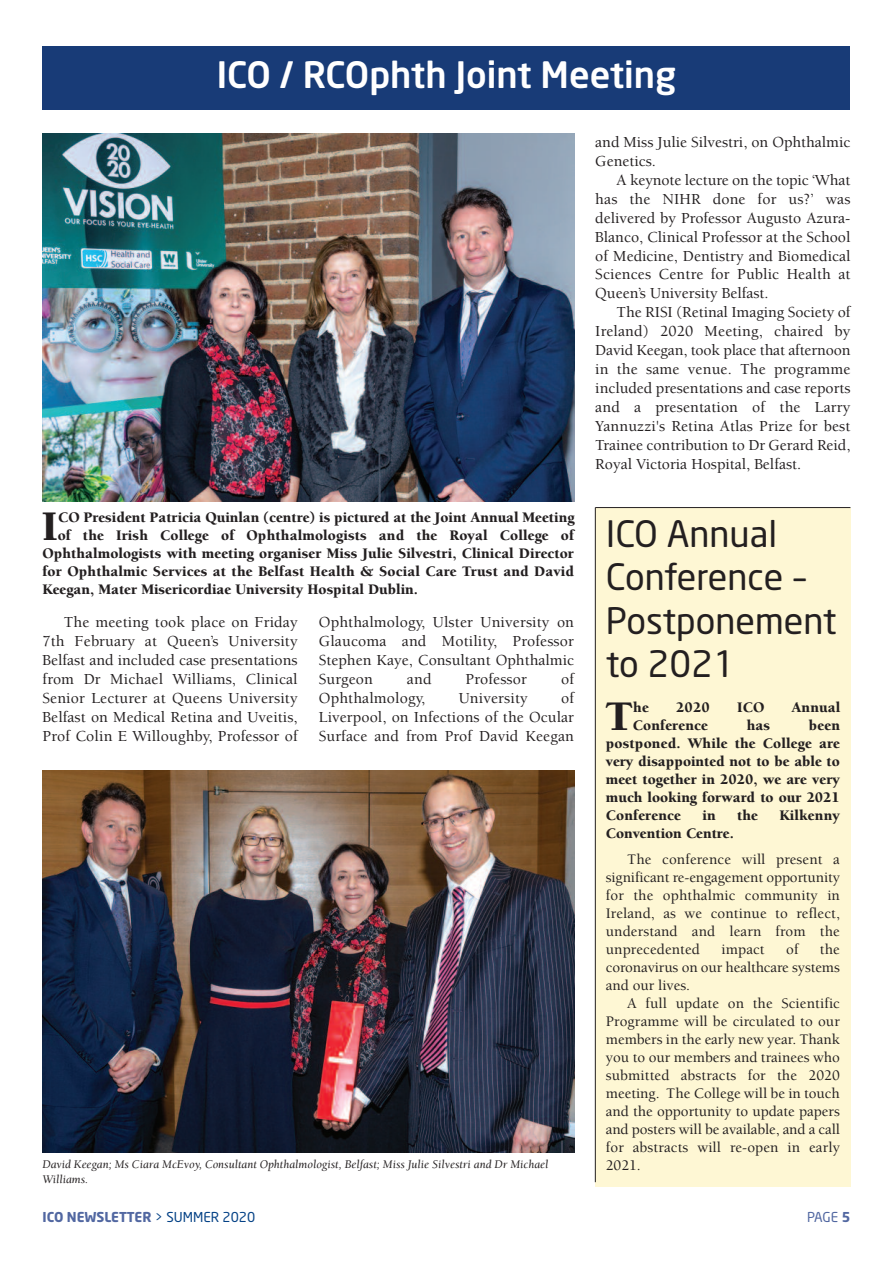
<style>
.page{position:relative;width:893px;height:1263px;background:#fff}
.page>*{position:absolute;margin:0;border:0;box-sizing:border-box;transform-origin:0 0}
.t1{font:900 43.35px "Berkeley";color:#231f20}
.t2{font:36px/43.2px "Neo Sans";color:#231f20}
.t3{font:500 36px "Neo Sans";color:#fff}
.t4{font:500 15.75px/18.9px "Berkeley";letter-spacing:.005em;color:#231f20;text-align:justify}
.t5{font:900 15px/18px "Berkeley";letter-spacing:.005em;color:#231f20;text-align:justify}
.t6{font:500 15px/18px "Berkeley";letter-spacing:.01em;color:#231f20;text-align:justify}
.t7{font:700 13.5px "Neo Sans";color:#5167a1}
.t8{font:13.5px "Neo Sans";color:#5167a1}
.t9{font:italic 12px/14.4px "Berkeley";color:#231f20}
.s1{font-weight:400;color:#054286}
.s2{font-weight:700}
</style>
<div class="page">
<div style="left:43px;top:46px;width:807px;height:63px;background:#183b77"></div>
<img style="left:43px;top:134px;width:531px;height:368px">
<img style="left:43px;top:770px;width:531px;height:382px">
<div style="left:595px;top:507px;width:255px;height:679px;background:#fef7d4"></div>
<hr style="left:595px;top:507px;width:1px;height:675px;background:#231f20">
<hr style="left:595px;top:507px;width:255px;height:1px;background:#231f20">
<h2 class="t3" style="left:217px;top:54px;width:461px">ICO / RCOphth Joint Meeting</h2>
<h1 class="t1" style="left:42px;top:509px;width:18px">I</h1>
<p class="t5" style="left:58px;top:509px;width:518px">CO President Patricia Quinlan (centre) is pictured at the Joint Annual Meeting</p>
<p class="t5" style="left:58px;top:527px;width:518px">of the Irish College of Ophthalmologists and the Royal College of</p>
<p class="t5" style="left:43px;top:545px;width:533px">Ophthalmologists with meeting organiser Miss Julie Silvestri, Clinical Director</p>
<p class="t5" style="left:43px;top:563px;width:533px">for Ophthalmic Services at the Belfast Health &amp; Social Care Trust and David</p>
<p class="t5" style="left:43px;top:581px;width:377px">Keegan, Mater Misericordiae University Hospital Dublin.</p>
<p class="t4" style="left:43px;top:614px;width:257px;text-indent:21px">The meeting took place on Friday 7th February at Queen’s University Belfast and included case presentations from Dr Michael Williams, Clinical Senior Lecturer at Queens University Belfast on Medical Retina and Uveitis, Prof Colin E Willoughby, Professor of</p>
<p class="t4" style="left:319px;top:614px;width:257px">Ophthalmology, Ulster University on Glaucoma and Motility, Professor Stephen Kaye, Consultant Ophthalmic Surgeon</p>
<p class="t4" style="left:407px;top:671px;width:26px">and</p>
<p class="t4" style="left:465px;top:671px;width:63px">Professor</p>
<p class="t4" style="left:561px;top:671px;width:14px">of</p>
<p class="t4" style="left:319px;top:690px;width:108px">Ophthalmology,</p>
<p class="t4" style="left:459px;top:690px;width:71px">University</p>
<p class="t4" style="left:319px;top:690px;width:257px;text-indent:242px">of Liverpool, on Infections of the Ocular Surface and from Prof David Keegan</p>
<p class="t9" style="left:43px;top:1158px;width:507px">David Keegan; Ms Ciara McEvoy, Consultant Ophthalmologist, Belfast; Miss Julie Silvestri and Dr Michael<br>Williams.</p>
<p class="t4" style="left:595px;top:134px;width:257px">and Miss Julie Silvestri, on Ophthalmic<br>Genetics.</p>
<p class="t4" style="left:595px;top:172px;width:257px;text-indent:21px">A keynote lecture on the topic ‘What has the NIHR done for us?’ was delivered by Professor Augusto Azura-Blanco, Clinical Professor at the School of Medicine, Dentistry and Biomedical Sciences Centre for Public Health at Queen’s University Belfast.</p>
<p class="t4" style="left:595px;top:304px;width:257px;text-indent:21px">The RISI (Retinal Imaging Society of Ireland) 2020 Meeting, chaired by David Keegan, took place that afternoon in the same venue. The programme included presentations and case reports and a presentation of the Larry Yannuzzi's Retina Atlas Prize for best Trainee contribution to Dr Gerard Reid, Royal Victoria Hospital, Belfast.</p>
<h2 class="t2" style="left:606px;top:513px;width:232px">ICO Annual<br>Conference –<br>Postponement to 2021</h2>
<h1 class="t1" style="left:606px;top:699px;width:29px">T</h1>
<p class="t5" style="left:633px;top:699px;width:17px">he</p>
<p class="t5" style="left:676px;top:699px;width:35px">2020</p>
<p class="t5" style="left:737px;top:699px;width:29px">ICO</p>
<p class="t5" style="left:792px;top:699px;width:50px">Annual</p>
<p class="t5" style="left:633px;top:717px;width:77px">Conference</p>
<p class="t5" style="left:747px;top:717px;width:25px">has</p>
<p class="t5" style="left:606px;top:717px;width:236px;text-indent:203px">been postponed. While the College are very disappointed not to be able to meet together in 2020, we are very much looking forward to our 2021<br>Conference</p>
<p class="t5" style="left:702px;top:807px;width:15px">in</p>
<p class="t5" style="left:737px;top:807px;width:23px">the</p>
<p class="t5" style="left:779px;top:807px;width:62px">Kilkenny</p>
<p class="t5" style="left:606px;top:825px;width:130px">Convention Centre.</p>
<p class="t6" style="left:606px;top:852px;width:236px;text-indent:21px">The conference will present a significant re-engagement opportunity for the ophthalmic community in Ireland, as we continue to reflect, understand and learn from the unprecedented</p>
<p class="t6" style="left:721px;top:942px;width:45px">impact</p>
<p class="t6" style="left:786px;top:942px;width:14px">of</p>
<p class="t6" style="left:606px;top:942px;width:236px;text-indent:214px">the coronavirus on our healthcare systems and our lives.</p>
<p class="t6" style="left:606px;top:996px;width:236px;text-indent:21px">A full update on the Scientific Programme will be circulated to our members in the early new year. Thank you to our members and trainees who submitted abstracts for the 2020 meeting. The College will be in touch and the opportunity to update papers and posters will be available, and a call for abstracts will re-open in early 2021.</p>
<p class="t7" style="left:43px;top:1210px;width:214px">ICO NEWSLETTER <span class="s1">&gt; SUMMER 2020</span></p>
<p class="t8" style="left:807px;top:1210px;width:45px">PAGE <span class="s2">5</span></p>
</div>
